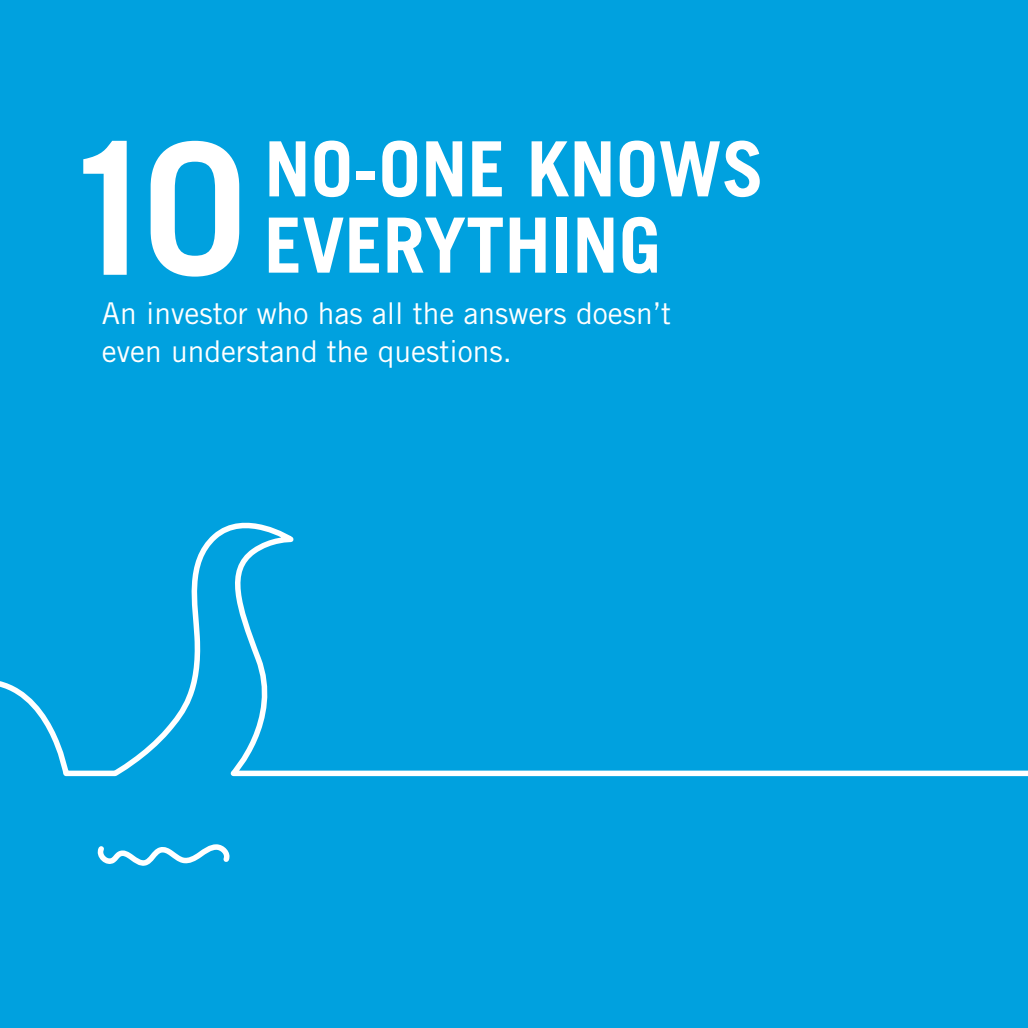
<style>
.page{position:relative;width:1028px;height:1028px;background:#00a1df}
.page>*{position:absolute;margin:0;border:0;box-sizing:border-box;transform-origin:0 0}
.t1{font:700 183px "Trade Gothic LT Std";color:#fff}
.t2{font:700 76.25px/76.2px "Trade Gothic LT Std";color:#fff}
.t3{font:30px/37.5px "Trade Gothic LT Std";color:#fff}
</style>
<div class="page">
<svg style="left:0;top:522px;width:1028px;height:344px"></svg>
<h2 class="t2" style="left:264px;top:130px;width:501px">NO-ONE KNOWS<br>EVERYTHING</h2>
<p class="t3" style="left:102px;top:294px;width:571px">An investor who has all the answers doesn’t even understand the questions.</p>
<h1 class="t1" style="left:61px;top:97px;width:187px">10</h1>
</div>
